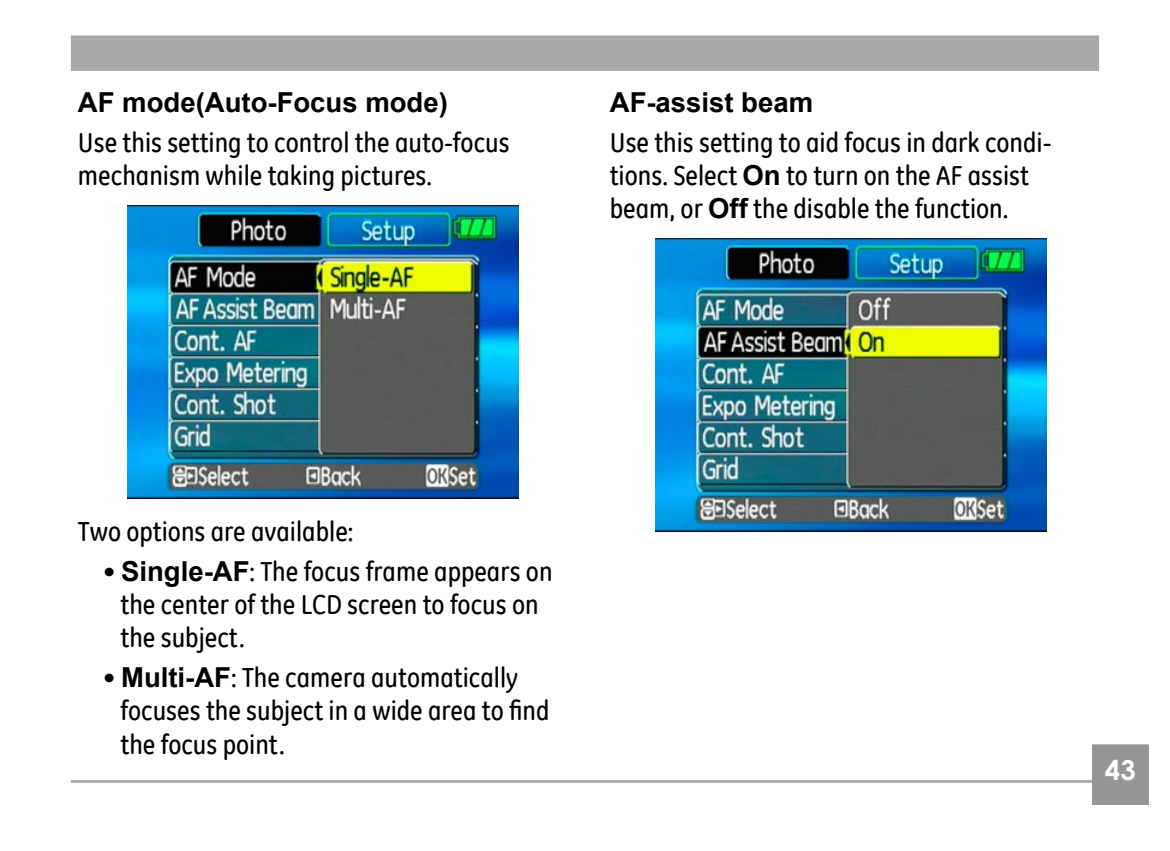
<style>
.page{position:relative;width:1170px;height:851px;background:#fff}
.page>*{position:absolute;margin:0;border:0;box-sizing:border-box;transform-origin:0 0}
.t1{font:condensed 27.5px/33px "GE Inspira Pitch";color:#000}
.t2{font:700 27.5px "Arial";color:#000}
.t3{font:700 27.5px "Century Gothic";color:#fff}
.s1{font-family:"Arial";font-weight:700;font-stretch:normal}
</style>
<div class="page">
<div style="left:72px;top:37px;width:1025px;height:33px;background:#a7a9ab"></div>
<div style="left:71px;top:35px;width:1027px;height:36px;border:2px solid #a7a9ab"></div>
<hr style="left:71px;top:780px;width:1020px;height:2px;background:#a7a9ab">
<div style="left:1093px;top:745px;width:54px;height:58px;background:#939597"></div>
<div style="left:1091px;top:744px;width:57px;height:60px;border:2px solid #939597"></div>
<img style="left:127px;top:205px;width:391px;height:293px">
<img style="left:655px;top:238px;width:391px;height:293px">
<p class="t2" style="left:78px;top:84px;width:371px">AF mode(Auto-Focus mode)</p>
<p class="t1" style="left:78px;top:126px;width:433px">Use this setting to control the auto-focus mechanism while taking pictures.</p>
<p class="t2" style="left:609px;top:84px;width:205px">AF-assist beam</p>
<p class="t1" style="left:609px;top:126px;width:443px">Use this setting to aid focus in dark condi&shy;tions. Select <span class="s1">On</span> to turn on the AF assist beam, or <span class="s1">Off</span> the disable the function.</p>
<p class="t1" style="left:78px;top:514px;width:277px">Two options are available:</p>
<p class="t1" style="left:120px;top:555px;width:433px;text-indent:-18px">• <span class="s1">Single-AF</span>: The focus frame appears on the center of the LCD screen to focus on the subject.</p>
<p class="t1" style="left:120px;top:661px;width:430px;text-indent:-18px">• <span class="s1">Multi-AF</span>: The camera automatically focuses the subject in a wide area to find the focus point.</p>
<p class="t3" style="left:1104px;top:749px;width:16px">43</p>
</div>
